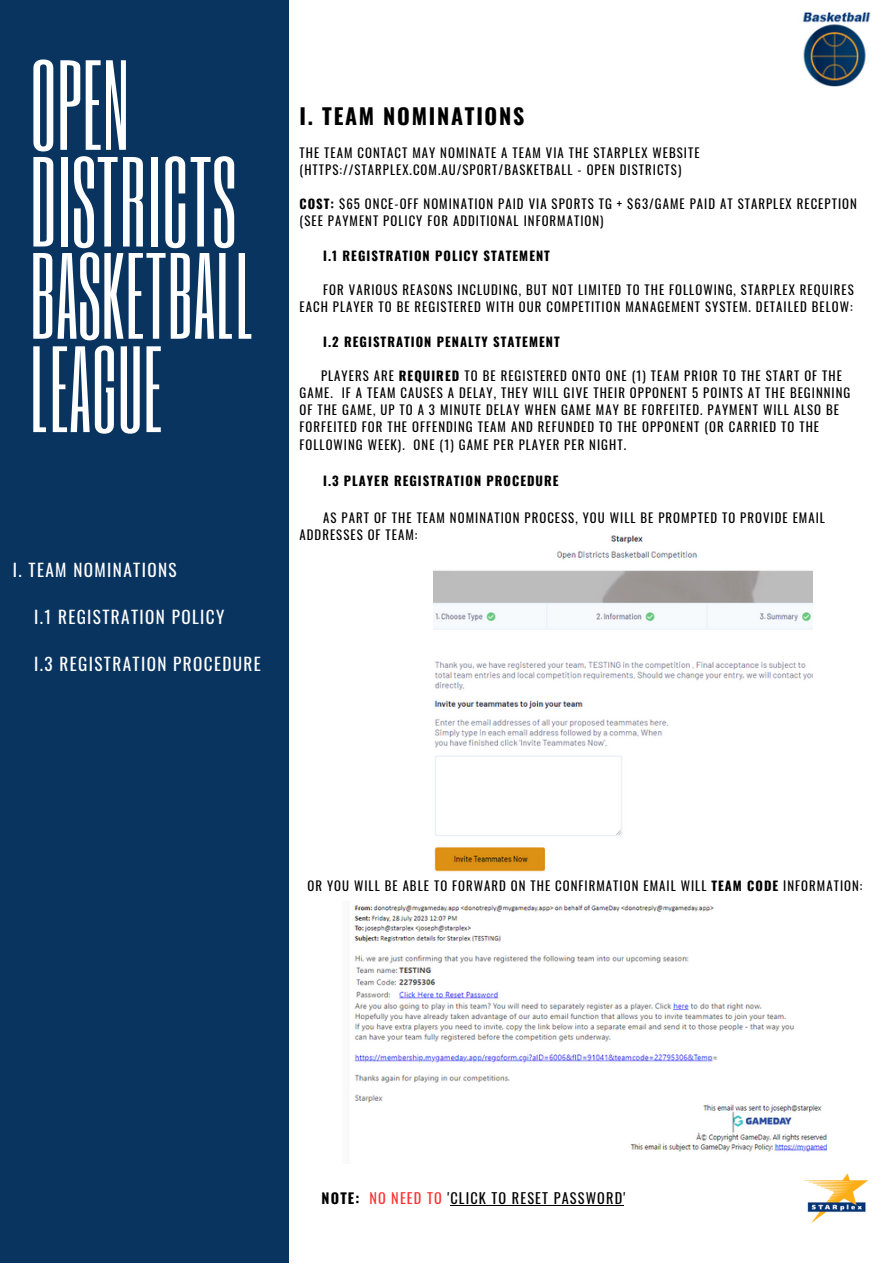
<style>
.page{position:relative;width:893px;height:1264px;background:#fff}
.page>*{position:absolute;margin:0;border:0;box-sizing:border-box;transform-origin:0 0}
.t1{font:106.05px/96.6px "Six Caps";letter-spacing:.005em;color:#fff}
.t2{font:101.55px/93.3px "Six Caps";letter-spacing:.005em;color:#fff}
.t3{font:700 21.75px "Oswald";letter-spacing:.08em;color:#000}
.t4{font:17.25px "Oswald";letter-spacing:.08em;color:#fff}
.t5{font:14.25px "Oswald";letter-spacing:.08em;color:#000}
.t6{font:12.75px/17.1px "Oswald";letter-spacing:.08em;color:#000}
.t7{font:700 12.75px "Oswald";letter-spacing:.08em;color:#000}
.s1{font-weight:700}
.s2{color:#ff3131}
</style>
<div class="page">
<div style="left:0;top:0;width:289px;height:1262px;background:#09345f"></div>
<hr style="left:450px;top:1204px;width:173px;height:1px;background:#000">
<img style="left:804px;top:1173px;width:64px;height:50px">
<img style="left:802px;top:12px;width:69px;height:75px">
<img style="left:434px;top:535px;width:378px;height:337px">
<img style="left:354px;top:904px;width:472px;height:248px">
<p class="t1" style="left:30px;top:54px;width:207px">OPEN<br>DISTRICTS</p>
<p class="t2" style="left:30px;top:247px;width:226px">BASKETBALL<br>LEAGUE</p>
<p class="t4" style="left:13px;top:556px;width:165px">I. TEAM NOMINATIONS</p>
<p class="t4" style="left:34px;top:603px;width:192px">I.1 REGISTRATION POLICY</p>
<p class="t4" style="left:34px;top:650px;width:228px">I.3 REGISTRATION PROCEDURE</p>
<p class="t3" style="left:299px;top:99px;width:226px">I. TEAM NOMINATIONS</p>
<p class="t6" style="left:299px;top:143px;width:401px">THE TEAM CONTACT MAY NOMINATE A TEAM VIA THE STARPLEX WEBSITE (HTTPS://STARPLEX.COM.AU/SPORT/BASKETBALL - OPEN DISTRICTS)</p>
<p class="t6" style="left:299px;top:195px;width:559px"><span class="s1">COST:</span> $65 ONCE-OFF NOMINATION PAID VIA SPORTS TG + $63/GAME PAID AT STARPLEX RECEPTION (SEE PAYMENT POLICY FOR ADDITIONAL INFORMATION)</p>
<p class="t7" style="left:323px;top:245px;width:228px">I.1 REGISTRATION POLICY STATEMENT</p>
<p class="t6" style="left:299px;top:281px;width:556px;text-align:right">FOR VARIOUS REASONS INCLUDING, BUT NOT LIMITED TO THE FOLLOWING, STARPLEX REQUIRES<br>EACH PLAYER TO BE REGISTERED WITH OUR COMPETITION MANAGEMENT SYSTEM. DETAILED BELOW:</p>
<p class="t7" style="left:323px;top:331px;width:238px">I.2 REGISTRATION PENALTY STATEMENT</p>
<p class="t6" style="left:299px;top:366px;width:552px;text-indent:21px">PLAYERS ARE <span class="s1">REQUIRED</span> TO BE REGISTERED ONTO ONE (1) TEAM PRIOR TO THE START OF THE GAME. IF A TEAM CAUSES A DELAY, THEY WILL GIVE THEIR OPPONENT 5 POINTS AT THE BEGINNING OF THE GAME, UP TO A 3 MINUTE DELAY WHEN GAME MAY BE FORFEITED. PAYMENT WILL ALSO BE FORFEITED FOR THE OFFENDING TEAM AND REFUNDED TO THE OPPONENT (OR CARRIED TO THE FOLLOWING WEEK). ONE (1) GAME PER PLAYER PER NIGHT.</p>
<p class="t7" style="left:323px;top:471px;width:237px">I.3 PLAYER REGISTRATION PROCEDURE</p>
<p class="t6" style="left:299px;top:509px;width:527px;text-indent:24px">AS PART OF THE TEAM NOMINATION PROCESS, YOU WILL BE PROMPTED TO PROVIDE EMAIL<br>ADDRESSES OF TEAM:</p>
<p class="t6" style="left:307px;top:876px;width:556px">OR YOU WILL BE ABLE TO FORWARD ON THE CONFIRMATION EMAIL WILL <span class="s1">TEAM CODE</span> INFORMATION:</p>
<p class="t5" style="left:321px;top:1186px;width:305px"><span class="s1">NOTE:</span> <span class="s2">NO NEED TO</span> 'CLICK TO RESET PASSWORD'</p>
</div>
